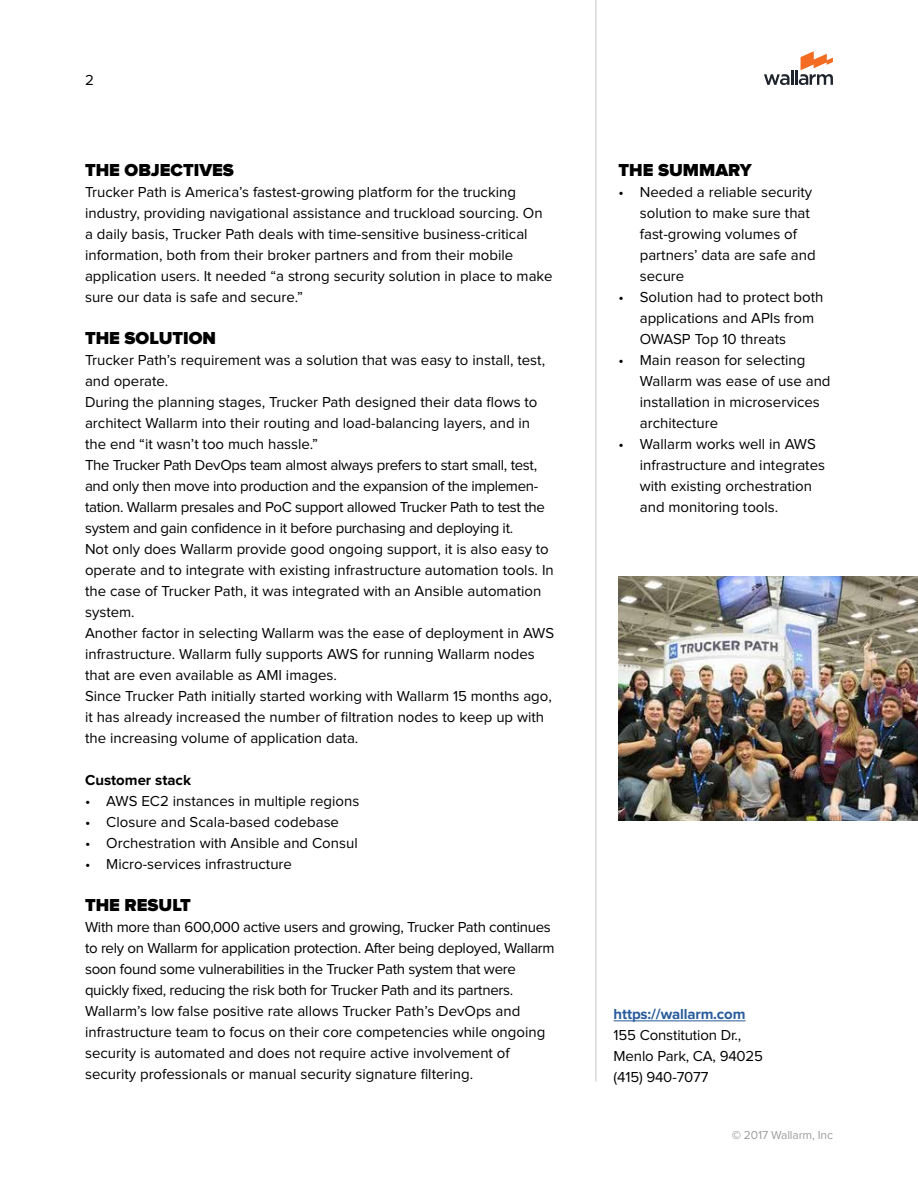
<style>
.page{position:relative;width:918px;height:1188px;background:#fff}
.page>*{position:absolute;margin:0;border:0;box-sizing:border-box;transform-origin:0 0}
.t1{font:900 18px "Proxima Nova";color:#000}
.t2{font:15px/21px "Proxima Nova";color:#000}
.t3{font:15px/21px "Proxima Nova";letter-spacing:-.02em;color:#000}
.t4{font:700 15px "Proxima Nova";letter-spacing:-.01em;color:#275b9b}
.t5{font:700 15px "Proxima Nova";color:#000}
.t6{font:12px "Proxima Nova";letter-spacing:-.01em;color:#9d9d9c}
.s1{font-weight:900}
</style>
<div class="page">
<hr style="left:795px;top:70px;width:3px;height:15px;background:#1f242c">
<svg style="left:799px;top:51px;width:34px;height:34px"></svg>
<svg style="left:764px;top:70px;width:29px;height:15px"></svg>
<img style="left:619px;top:576px;width:299px;height:245px">
<hr style="left:614px;top:1021px;width:132px;height:1px;background:#275b9b">
<hr style="left:596px;top:0;width:1px;height:1082px;background:#c6c6c6">
<p class="t2" style="left:85px;top:70px;width:10px">2</p>
<p class="t1" style="left:85px;top:162px;width:150px">THE OBJECTIVES</p>
<p class="t2" style="left:85px;top:182px;width:469px">Trucker Path is America’s fastest-growing platform for the trucking industry, providing navigational assistance and truckload sourcing. On a daily basis, Trucker Path deals with time-sensitive business-critical information, both from their broker partners and from their mobile application users. It needed “a strong security solution in place to make sure our data is safe and secure.”</p>
<p class="t1" style="left:85px;top:330px;width:133px">THE SOLUTION</p>
<p class="t2" style="left:85px;top:350px;width:471px">Trucker Path’s requirement was a solution that was easy to install, test, and operate.<br>During the planning stages, Trucker Path designed their data flows to architect Wallarm into their routing and load-balancing layers, and in the end “it wasn’t too much hassle.”<br>The Trucker Path DevOps team almost always prefers to start small, test, and only then move into production and the expansion of the implemen&shy;tation. Wallarm presales and PoC support allowed Trucker Path to test the system and gain confidence in it before purchasing and deploying it.<br>Not only does Wallarm provide good ongoing support, it is also easy to operate and to integrate with existing infrastructure automation tools. In the case of Trucker Path, it was integrated with an Ansible automation system.<br>Another factor in selecting Wallarm was the ease of deployment in AWS infrastructure. Wallarm fully supports AWS for running Wallarm nodes that are even available as AMI images.<br>Since Trucker Path initially started working with Wallarm 15 months ago, it has already increased the number of filtration nodes to keep up with the increasing volume of application data.</p>
<p class="t5" style="left:85px;top:773px;width:108px">Customer stack</p>
<p class="t2" style="left:85px;top:791px;width:276px">• AWS EC2 instances in multiple regions</p>
<p class="t2" style="left:85px;top:812px;width:256px">• Closure and Scala-based codebase</p>
<p class="t2" style="left:85px;top:833px;width:274px">• Orchestration with Ansible and Consul</p>
<p class="t2" style="left:85px;top:854px;width:208px">• Micro-services infrastructure</p>
<p class="t1" style="left:85px;top:897px;width:107px">THE RESULT</p>
<p class="t3" style="left:85px;top:917px;width:471px">With more than 600,000 active users and growing, Trucker Path continues to rely on Wallarm for application protection. After being deployed, Wallarm soon found some vulnerabilities in the Trucker Path system that were quickly fixed, reducing the risk both for Trucker Path and its partners.<br>Wallarm’s low false positive rate allows Trucker Path’s DevOps and infrastructure team to focus on their core competencies while ongoing security is automated and does not require active involvement of security professionals or manual security signature filtering.</p>
<p class="t1" style="left:619px;top:162px;width:135px">THE SUMMARY</p>
<p class="t2" style="left:640px;top:182px;width:177px;text-indent:-21px">• Needed a reliable security solution to make sure that fast-growing volumes of partners’ data are safe and secure</p>
<p class="t2" style="left:640px;top:287px;width:185px;text-indent:-21px">• Solution had to protect both applications and APIs from<br>OWASP Top 10 threats</p>
<p class="t2" style="left:640px;top:350px;width:192px;text-indent:-21px">• Main reason for selecting<br>Wallarm was ease of use and installation in microservices architecture</p>
<p class="t2" style="left:640px;top:434px;width:187px;text-indent:-21px">• Wallarm works well in AWS infrastructure and integrates with existing orchestration and monitoring tools.</p>
<p class="t4" style="left:614px;top:1007px;width:133px">https://wallarm.com</p>
<p class="t2" style="left:614px;top:1025px;width:151px">155 Constitution Dr.,<br>Menlo Park, CA, 94025 (415) 940-7077</p>
<p class="t6" style="left:732px;top:1129px;width:103px"><span class="s1">©</span> 2017 Wallarm, Inc</p>
</div>
